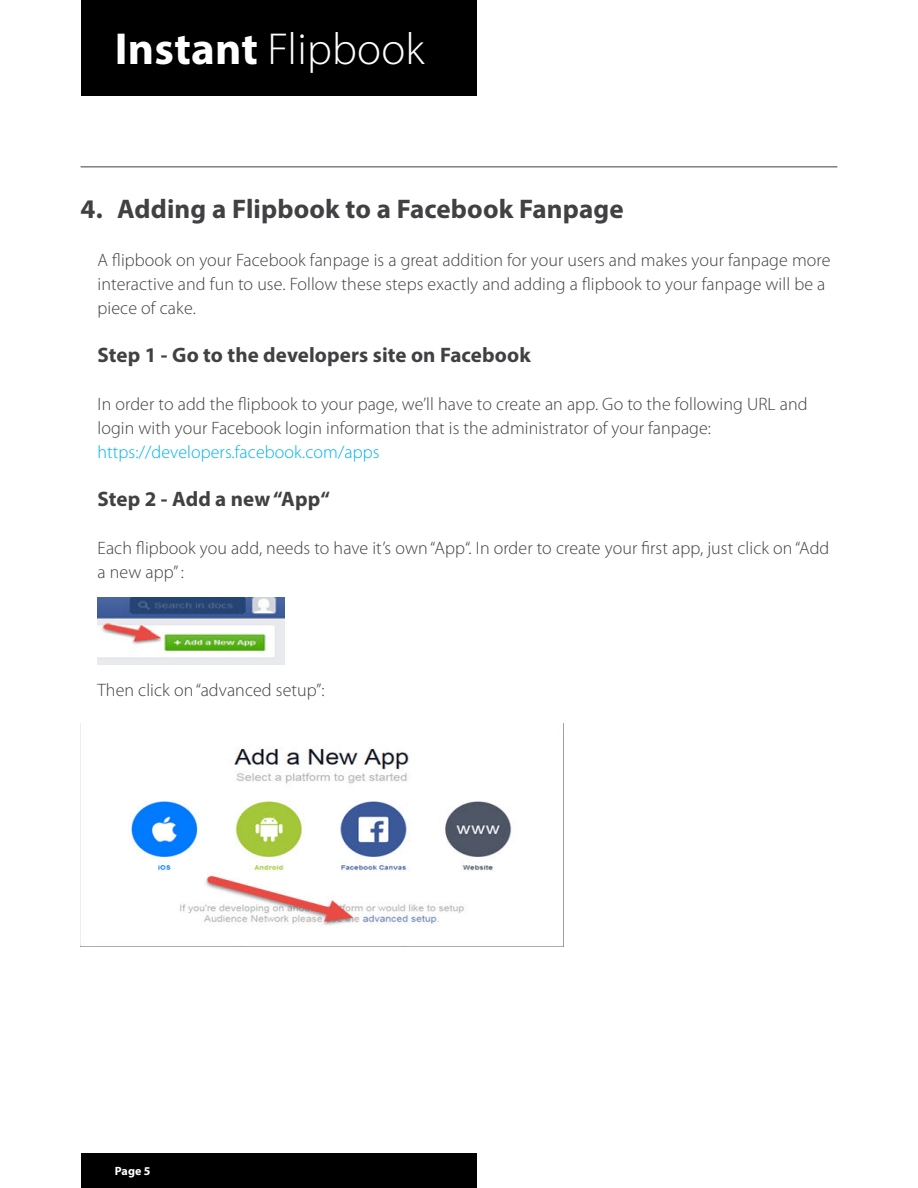
<style>
.page{position:relative;width:918px;height:1188px;background:#fff}
.page>*{position:absolute;margin:0;border:0;box-sizing:border-box;transform-origin:0 0}
.t1{font:300 45px "Myriad Pro";letter-spacing:.005em;color:#fff}
.t2{font:700 27px "Myriad Pro";letter-spacing:.005em;color:#414042}
.t3{font:700 21px "Myriad Pro";letter-spacing:.005em;color:#414042}
.t4{font:300 18px/24px "Myriad Pro";letter-spacing:.005em;color:#414042}
.t5{font:300 18px "Myriad Pro";letter-spacing:.005em;color:#00b3f0}
.t6{font:700 12px "Myriad Pro";color:#fff}
.s1{font-weight:700}
</style>
<div class="page">
<div style="left:81px;top:0;width:395px;height:95px;background:#000"></div>
<div style="left:81px;top:1154px;width:395px;height:34px;background:#000"></div>
<hr style="left:81px;top:167px;width:756px;height:1px;background:#414042">
<img style="left:81px;top:747px;width:482px;height:200px">
<img style="left:98px;top:598px;width:186px;height:67px">
<h1 class="t1" style="left:115px;top:25px;width:311px"><span class="s1">Instant</span> Flipbook</h1>
<h2 class="t2" style="left:81px;top:191px;width:545px">4. Adding a Flipbook to a Facebook Fanpage</h2>
<p class="t4" style="left:98px;top:248px;width:734px">A flipbook on your Facebook fanpage is a great addition for your users and makes your fanpage more interactive and fun to use. Follow these steps exactly and adding a flipbook to your fanpage will be a piece of cake.</p>
<p class="t3" style="left:98px;top:341px;width:435px">Step 1 - Go to the developers site on Facebook</p>
<p class="t4" style="left:98px;top:392px;width:712px">In order to add the flipbook to your page, we’ll have to create an app. Go to the following URL and login with your Facebook login information that is the administrator of your fanpage:</p>
<p class="t5" style="left:98px;top:442px;width:283px">https://developers.facebook.com/apps</p>
<p class="t3" style="left:98px;top:485px;width:234px">Step 2 - Add a new “App“</p>
<p class="t4" style="left:98px;top:536px;width:733px">Each flipbook you add, needs to have it’s own “App“. In order to create your first app, just click on “Add a new app” :</p>
<p class="t4" style="left:98px;top:678px;width:229px">Then click on “advanced setup”:</p>
<p class="t6" style="left:115px;top:1164px;width:37px">Page 5</p>
</div>
